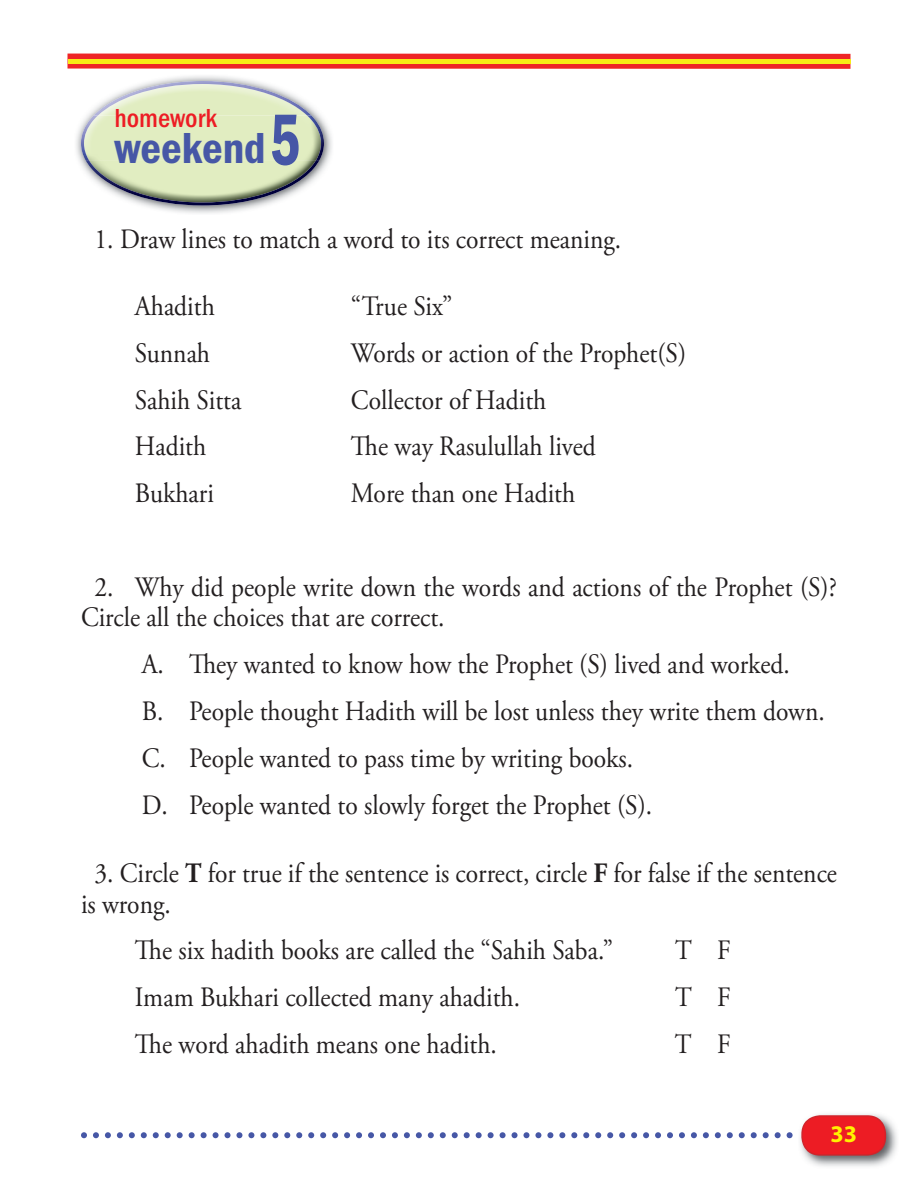
<style>
.page{position:relative;width:918px;height:1188px;background:#fff}
.page>*{position:absolute;margin:0;border:0;box-sizing:border-box;transform-origin:0 0}
.t1{font:600 condensed 45px "Franklin Gothic";color:#4657a6}
.t2{font:28.05px/46.8px "Adobe Garamond Pro";color:#231f20;scale:.91 1}
.t3{font:500 condensed 27px "Franklin Gothic";color:#ed1c24}
.t4{font:700 24px "Myriad Pro";color:#fff200}
.s1{font-size:75px}
.s2{font-weight:700}
</style>
<div class="page">
<svg style="left:81px;top:1132px;width:712px;height:6px"></svg>
<img style="left:800px;top:1114px;width:97px;height:53px">
<svg style="left:801px;top:1115px;width:85px;height:41px;background:#e62d35"></svg>
<div style="left:68px;top:54px;width:782px;height:15px;background:#ee2526"></div>
<hr style="left:68px;top:59px;width:782px;height:4px;background:#f7ec15">
<img style="left:76px;top:76px;width:256px;height:138px">
<img style="left:84px;top:116px;width:237px;height:90px">
<img style="left:94px;top:81px;width:217px;height:35px">
<img style="left:307px;top:116px;width:17px;height:44px">
<img style="left:81px;top:116px;width:17px;height:44px">
<p class="t3" style="left:114px;top:102px;width:104px">homework</p>
<h1 class="t1" style="left:114px;top:121px;width:188px">weekend<span class="s1">5</span></h1>
<p class="t2" style="left:94px;top:218px;width:580px">1. Draw lines to match a word to its correct meaning.</p>
<p class="t2" style="left:135px;top:285px;width:89px">Ahadith</p>
<p class="t2" style="left:351px;top:285px;width:113px">“True Six”</p>
<p class="t2" style="left:135px;top:332px;width:84px">Sunnah</p>
<p class="t2" style="left:351px;top:332px;width:370px">Words or action of the Prophet(S)</p>
<p class="t2" style="left:135px;top:378px;width:118px">Sahih Sitta</p>
<p class="t2" style="left:351px;top:378px;width:216px">Collector of Hadith</p>
<p class="t2" style="left:135px;top:425px;width:80px">Hadith</p>
<p class="t2" style="left:351px;top:425px;width:271px">The way Rasulullah lived</p>
<p class="t2" style="left:135px;top:472px;width:88px">Bukhari</p>
<p class="t2" style="left:351px;top:472px;width:248px">More than one Hadith</p>
<p class="t2" style="left:81px;top:574px;width:832px;line-height:30.6px;text-indent:13px">2. Why did people write down the words and actions of the Prophet (S)?<br>Circle all the choices that are correct.</p>
<p class="t2" style="left:142px;top:643px;width:752px">A. They wanted to know how the Prophet (S) lived and worked.<br>B. People thought Hadith will be lost unless they write them down.<br>C. People wanted to pass time by writing books.<br>D. People wanted to slowly forget the Prophet (S).</p>
<p class="t2" style="left:81px;top:860px;width:832px;line-height:30.6px;text-indent:14px">3. Circle <span class="s2">T</span> for true if the sentence is correct, circle <span class="s2">F</span> for false if the sentence is wrong.</p>
<p class="t2" style="left:135px;top:929px;width:527px">The six hadith books are called the “Sahih Saba.”</p>
<p class="t2" style="left:675px;top:929px;width:63px">T F</p>
<p class="t2" style="left:135px;top:976px;width:425px">Imam Bukhari collected many ahadith.</p>
<p class="t2" style="left:675px;top:976px;width:63px">T F</p>
<p class="t2" style="left:135px;top:1023px;width:399px">The word ahadith means one hadith.</p>
<p class="t2" style="left:675px;top:1023px;width:63px">T F</p>
<p class="t4" style="left:830px;top:1120px;width:28px">33</p>
</div>
